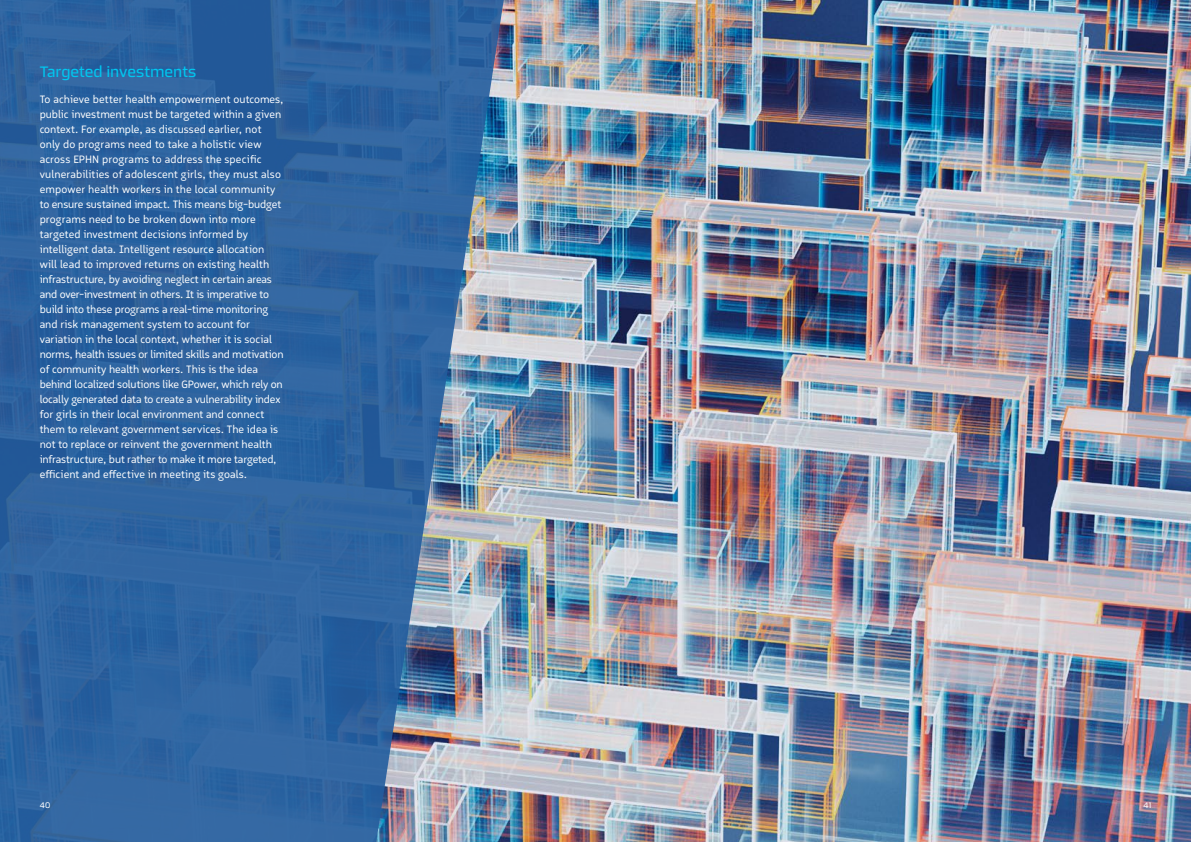
<style>
.page{position:relative;width:1191px;height:842px;background:#fff}
.page>*{position:absolute;margin:0;border:0;box-sizing:border-box;transform-origin:0 0}
.t1{font:15px "Certo Sans";color:#00c7f0}
.t2{font:11px/15px "Logical";color:#fff}
.t3{font:8px "Certo Sans";color:#fff}
</style>
<div class="page">
<img style="left:505px;top:0;width:686px;height:842px">
<svg style="left:0;top:0;width:505px;height:842px;fill:#2f65a0"></svg>
<h1 class="t1" style="left:40px;top:62px;width:158px">Targeted investments</h1>
<p class="t2" style="left:40px;top:92px;width:245px">To achieve better health empowerment outcomes, public investment must be targeted within a given context. For example, as discussed earlier, not only do programs need to take a holistic view across EPHN programs to address the specific vulnerabilities of adolescent girls, they must also empower health workers in the local community to ensure sustained impact. This means big-budget programs need to be broken down into more targeted investment decisions informed by intelligent data. Intelligent resource allocation will lead to improved returns on existing health infrastructure, by avoiding neglect in certain areas and over-investment in others. It is imperative to build into these programs a real-time monitoring and risk management system to account for variation in the local context, whether it is social norms, health issues or limited skills and motivation of community health workers. This is the idea behind localized solutions like GPower, which rely on locally generated data to create a vulnerability index for girls in their local environment and connect them to relevant government services. The idea is not to replace or reinvent the government health infrastructure, but rather to make it more targeted, efficient and effective in meeting its goals.</p>
<p class="t3" style="left:40px;top:800px;width:12px">40</p>
<p class="t3" style="left:1143px;top:800px;width:9px">41</p>
</div>
